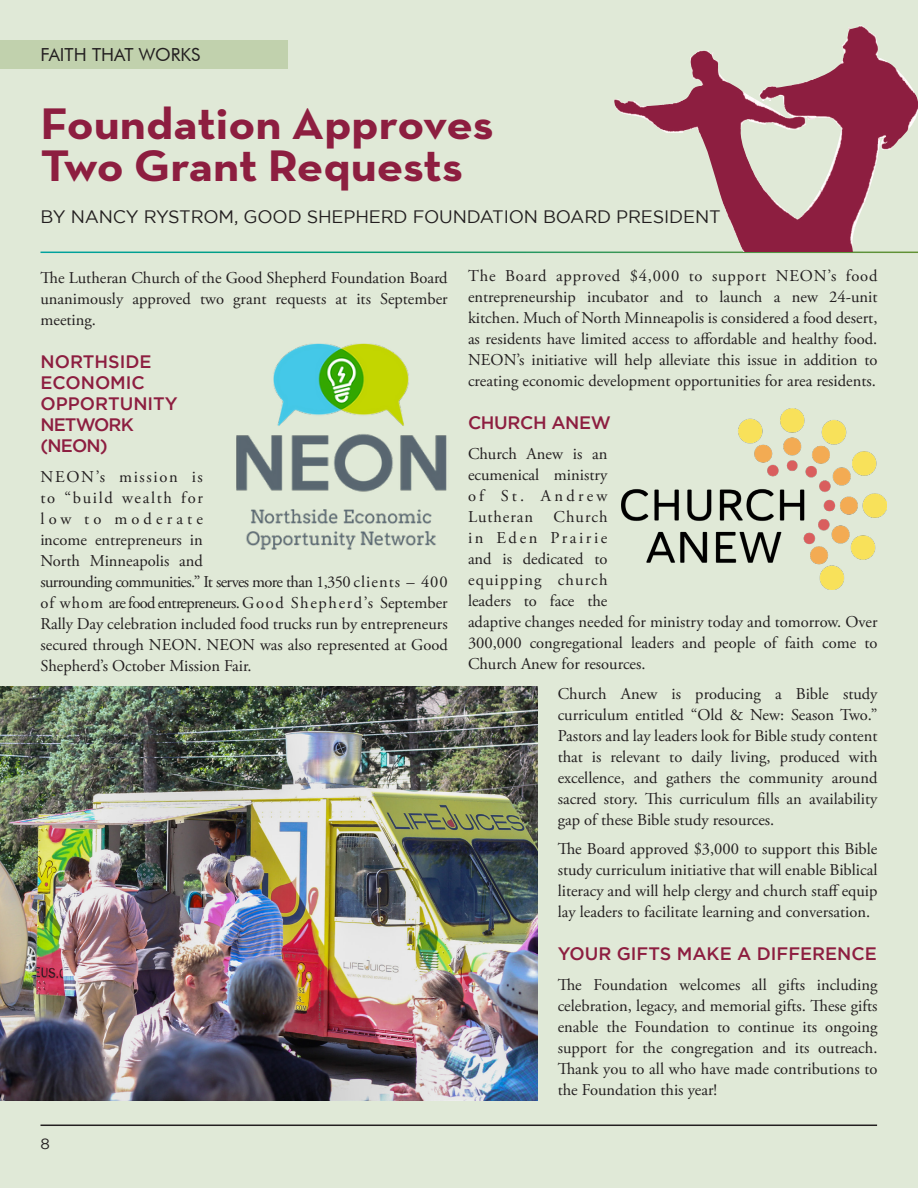
<style>
.page{position:relative;width:918px;height:1188px;background:#e0e9d7}
.page>*{position:absolute;margin:0;border:0;box-sizing:border-box;transform-origin:0 0}
.Author{font:700 45px "Neutra Text TF";color:#8d1e40;scale:1.1 1}
.Subtitle{font:500 18px/21px "Gotham";color:#8d1e40}
.Author-2{font:18px "Gotham";letter-spacing:-.01em;color:#231f20}
.t1{font:18px "Futura BT";color:#231f20}
.Subtitle-2{font:500 18px "Gotham";letter-spacing:-.02em;color:#8d1e40}
.Body_type{font:16.5px/21px "Adobe Garamond Pro";color:#231f20;text-align:justify}
.t2{font:15px "Gotham";color:#231f20}
</style>
<div class="page">
<hr style="left:40px;top:252px;width:878px;height:1px;background:#fff">
<hr style="left:40px;top:1125px;width:837px;height:1px;background:#231f20">
<img style="left:621px;top:409px;width:265px;height:180px">
<img style="left:236px;top:343px;width:211px;height:207px">
<div style="left:0;top:40px;width:288px;height:29px;background:#c1d1ad"></div>
<img style="left:614px;top:25px;width:304px;height:227px">
<img style="left:0;top:687px;width:537px;height:414px">
<p class="t1" style="left:41px;top:44px;width:161px">FAITH THAT WORKS</p>
<p class="Author" style="left:40px;top:96px;width:413px">Foundation Approves</p>
<p class="Author" style="left:40px;top:138px;width:386px">Two Grant Requests</p>
<p class="Author-2" style="left:40px;top:207px;width:682px">BY NANCY RYSTROM, GOOD SHEPHERD FOUNDATION BOARD PRESIDENT</p>
<p class="Body_type" style="left:40px;top:268px;width:409px">The Lutheran Church of the Good Shepherd Foundation Board unanimously approved two grant requests at its September meeting.</p>
<p class="Subtitle" style="left:40px;top:351px;width:139px">NORTHSIDE<br>ECONOMIC<br>OPPORTUNITY<br>NETWORK (NEON)</p>
<p class="Body_type" style="left:40px;top:466px;width:409px;text-align:left">NEON’s mission is<br>to “build wealth for<br>low to moderate<br>income entrepreneurs in<br>North Minneapolis and<br>surrounding communities.” It serves more than 1,350 clients – 400 of whom are food entrepreneurs. Good Shepherd’s September Rally Day celebration included food trucks run by entrepreneurs secured through NEON. NEON was also represented at Good Shepherd’s October Mission Fair.</p>
<p class="t2" style="left:40px;top:1135px;width:11px">8</p>
<p class="Body_type" style="left:468px;top:266px;width:411px">The Board approved $4,000 to support NEON’s food entrepreneurship incubator and to launch a new 24-unit kitchen. Much of North Minneapolis is considered a food desert, as residents have limited access to affordable and healthy food.<br>NEON’s initiative will help alleviate this issue in addition to creating economic development opportunities for area residents.</p>
<p class="Subtitle-2" style="left:468px;top:413px;width:144px">CHURCH ANEW</p>
<p class="Body_type" style="left:468px;top:444px;width:411px;text-align:left">Church Anew is an<br>ecumenical ministry<br>of St. Andrew<br>Lutheran Church<br>in Eden Prairie<br>and is dedicated to<br>equipping church<br>leaders to face the<br>adaptive changes needed for ministry today and tomorrow. Over<br>300,000 congregational leaders and people of faith come to<br>Church Anew for resources.</p>
<p class="Body_type" style="left:558px;top:684px;width:321px">Church Anew is producing a Bible study curriculum entitled “Old &amp; New: Season Two.” Pastors and lay leaders look for Bible study content that is relevant to daily living, produced with excellence, and gathers the community around sacred story. This curriculum fills an availability gap of these Bible study resources.</p>
<p class="Body_type" style="left:558px;top:839px;width:321px">The Board approved $3,000 to support this Bible study curriculum initiative that will enable Biblical literacy and will help clergy and church staff equip lay leaders to facilitate learning and conversation.</p>
<p class="Subtitle" style="left:558px;top:943px;width:321px">YOUR GIFTS MAKE A DIFFERENCE</p>
<p class="Body_type" style="left:558px;top:975px;width:321px">The Foundation welcomes all gifts including celebration, legacy, and memorial gifts. These gifts enable the Foundation to continue its ongoing support for the congregation and its outreach.<br>Thank you to all who have made contributions to the Foundation this year!</p>
</div>
